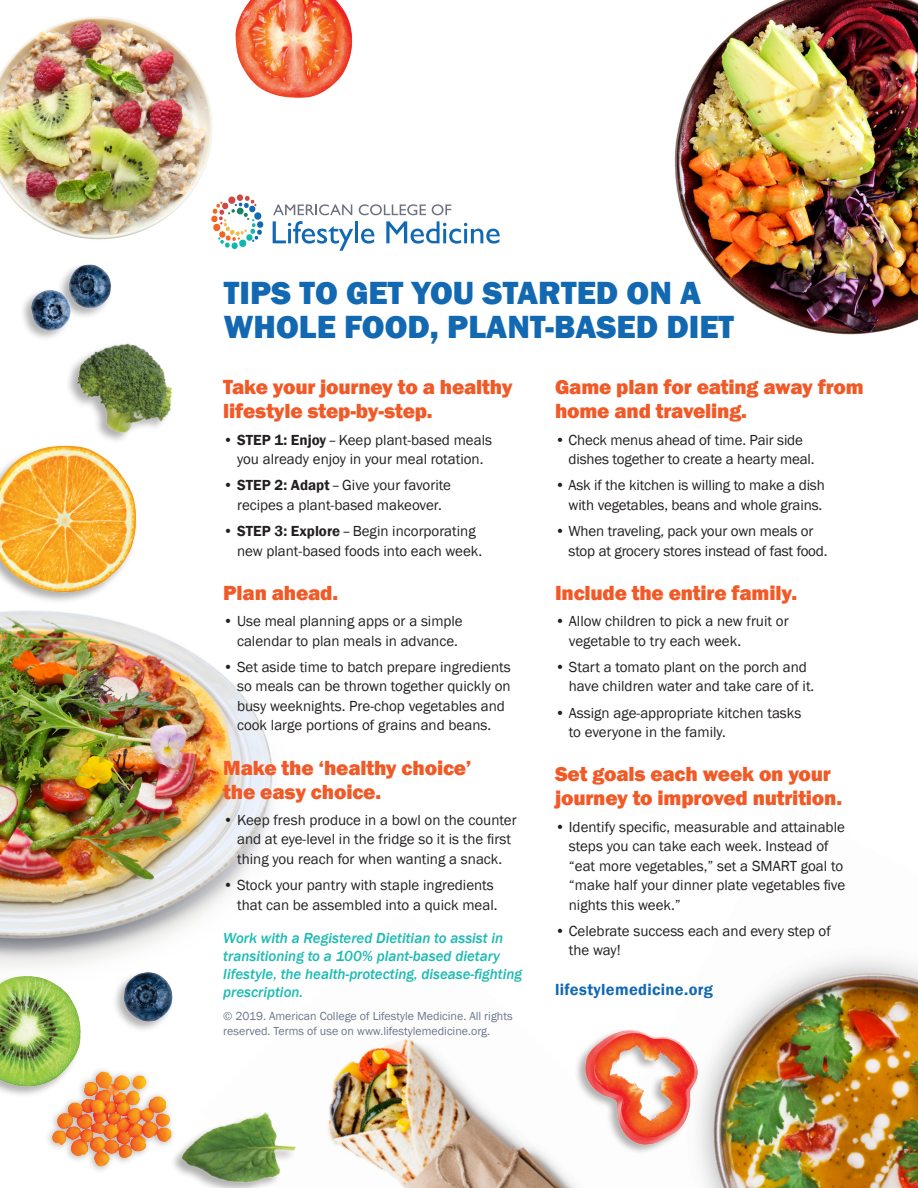
<style>
.page{position:relative;width:918px;height:1188px;background:#fff}
.page>*{position:absolute;margin:0;border:0;box-sizing:border-box;transform-origin:0 0}
.t1{font:800 33px/34.5px "Franklin Gothic";color:#1269b2}
.t2{font:800 21px/24px "Franklin Gothic";letter-spacing:-.01em;color:#f15926}
.t3{font:600 16.5px "Franklin Gothic";letter-spacing:.02em;color:#1269b2}
.t4{font:15px/19.5px "Franklin Gothic";color:#231f20}
.t5{font:italic 500 15px/18px "Franklin Gothic";color:#1dbbb3}
.t6{font:12px/14.4px "Franklin Gothic";color:#6e768a}
.s1{font-weight:600}
</style>
<div class="page">
<img style="left:328px;top:1039px;width:248px;height:149px">
<img style="left:0;top:17px;width:213px;height:223px">
<img style="left:674px;top:0;width:244px;height:335px">
<img style="left:700px;top:958px;width:218px;height:230px">
<img style="left:0;top:619px;width:273px;height:348px">
<svg style="left:211px;top:194px;width:53px;height:56px"></svg>
<svg style="left:273px;top:204px;width:79px;height:11px"></svg>
<svg style="left:359px;top:204px;width:67px;height:11px"></svg>
<svg style="left:432px;top:204px;width:19px;height:11px"></svg>
<svg style="left:273px;top:221px;width:80px;height:30px"></svg>
<hr style="left:355px;top:221px;width:3px;height:22px;background:#1269b3">
<svg style="left:361px;top:229px;width:13px;height:15px"></svg>
<svg style="left:386px;top:221px;width:114px;height:23px"></svg>
<img style="left:0;top:446px;width:137px;height:173px">
<img style="left:54px;top:343px;width:118px;height:117px">
<img style="left:48px;top:1069px;width:111px;height:102px">
<div style="left:57px;top:262px;width:56px;height:58px;background:#231f20;opacity:.35"></div>
<img style="left:68px;top:262px;width:45px;height:56px">
<img style="left:23px;top:285px;width:53px;height:53px">
<img style="left:159px;top:1095px;width:137px;height:93px">
<img style="left:108px;top:956px;width:74px;height:74px">
<div style="left:574px;top:1027px;width:125px;height:128px;background:#231f20;opacity:.35"></div>
<img style="left:580px;top:1022px;width:123px;height:137px">
<div style="left:0;top:974px;width:82px;height:124px;background:#231f20;opacity:.35"></div>
<img style="left:0;top:967px;width:85px;height:124px">
<img style="left:235px;top:0;width:118px;height:98px">
<p class="t1" style="left:224px;top:275px;width:512px">TIPS TO GET YOU STARTED ON A<br>WHOLE FOOD, PLANT-BASED DIET</p>
<p class="t2" style="left:223px;top:375px;width:291px">Take your journey to a healthy lifestyle step-by-step.</p>
<p class="t4" style="left:223px;top:430px;width:270px;text-align:center">• <span class="s1">STEP 1: Enjoy</span>–Keep plant-based meals you already enjoy in your meal rotation.</p>
<p class="t4" style="left:223px;top:476px;width:229px;text-align:center">• <span class="s1">STEP 2: Adapt</span>–Give your favorite recipes a plant-based makeover.</p>
<p class="t4" style="left:237px;top:522px;width:247px;text-indent:-14px">• <span class="s1">STEP 3: Explore</span>–Begin incorporating new plant-based foods into each week.</p>
<p class="t2" style="left:223px;top:581px;width:116px">Plan ahead.</p>
<p class="t4" style="left:223px;top:612px;width:241px;text-align:center">• Use meal planning apps or a simple calendar to plan meals in advance.</p>
<p class="t4" style="left:237px;top:657px;width:275px;text-indent:-14px">• Set aside time to batch prepare ingredients so meals can be thrown together quickly on busy weeknights. Pre-chop vegetables and cook large portions of grains and beans.</p>
<p class="t2" style="left:223px;top:756px;width:250px">Make the ‘healthy choice’ the easy choice.</p>
<p class="t4" style="left:223px;top:810px;width:295px;text-align:center">• Keep fresh produce in a bowl on the counter and at eye-level in the fridge so it is the first thing you reach for when wanting a snack.</p>
<p class="t4" style="left:223px;top:876px;width:276px;text-align:right">• Stock your pantry with staple ingredients that can be assembled into a quick meal.</p>
<p class="t5" style="left:223px;top:929px;width:300px">Work with a Registered Dietitian to assist in transitioning to a 100% plant-based dietary lifestyle, the health-protecting, disease-fighting prescription.</p>
<p class="t6" style="left:223px;top:1009px;width:291px">© 2019. American College of Lifestyle Medicine. All rights reserved. Terms of use on www.lifestylemedicine.org.</p>
<p class="t2" style="left:555px;top:375px;width:310px">Game plan for eating away from home and traveling.</p>
<p class="t4" style="left:569px;top:430px;width:248px;text-indent:-13px">• Check menus ahead of time. Pair side dishes together to create a hearty meal.</p>
<p class="t4" style="left:555px;top:476px;width:271px;text-align:right">• Ask if the kitchen is willing to make a dish with vegetables, beans and whole grains.</p>
<p class="t4" style="left:569px;top:522px;width:261px;text-indent:-13px">• When traveling, pack your own meals or stop at grocery stores instead of fast food.</p>
<p class="t2" style="left:555px;top:581px;width:244px">Include the entire family.</p>
<p class="t4" style="left:569px;top:612px;width:221px;text-indent:-14px">• Allow children to pick a new fruit or vegetable to try each week.</p>
<p class="t4" style="left:569px;top:657px;width:247px;text-indent:-14px">• Start a tomato plant on the porch and have children water and take care of it.</p>
<p class="t4" style="left:569px;top:703px;width:234px;text-indent:-14px">• Assign age-appropriate kitchen tasks to everyone in the family.</p>
<p class="t2" style="left:555px;top:762px;width:289px">Set goals each week on your journey to improved nutrition.</p>
<p class="t4" style="left:569px;top:817px;width:278px;text-indent:-14px">• Identify specific, measurable and attainable steps you can take each week. Instead of “eat more vegetables,” set a SMART goal to “make half your dinner plate vegetables five nights this week.”</p>
<p class="t4" style="left:569px;top:921px;width:264px;text-indent:-14px">• Celebrate success each and every step of the way!</p>
<p class="t3" style="left:555px;top:979px;width:159px">lifestylemedicine.org</p>
</div>
